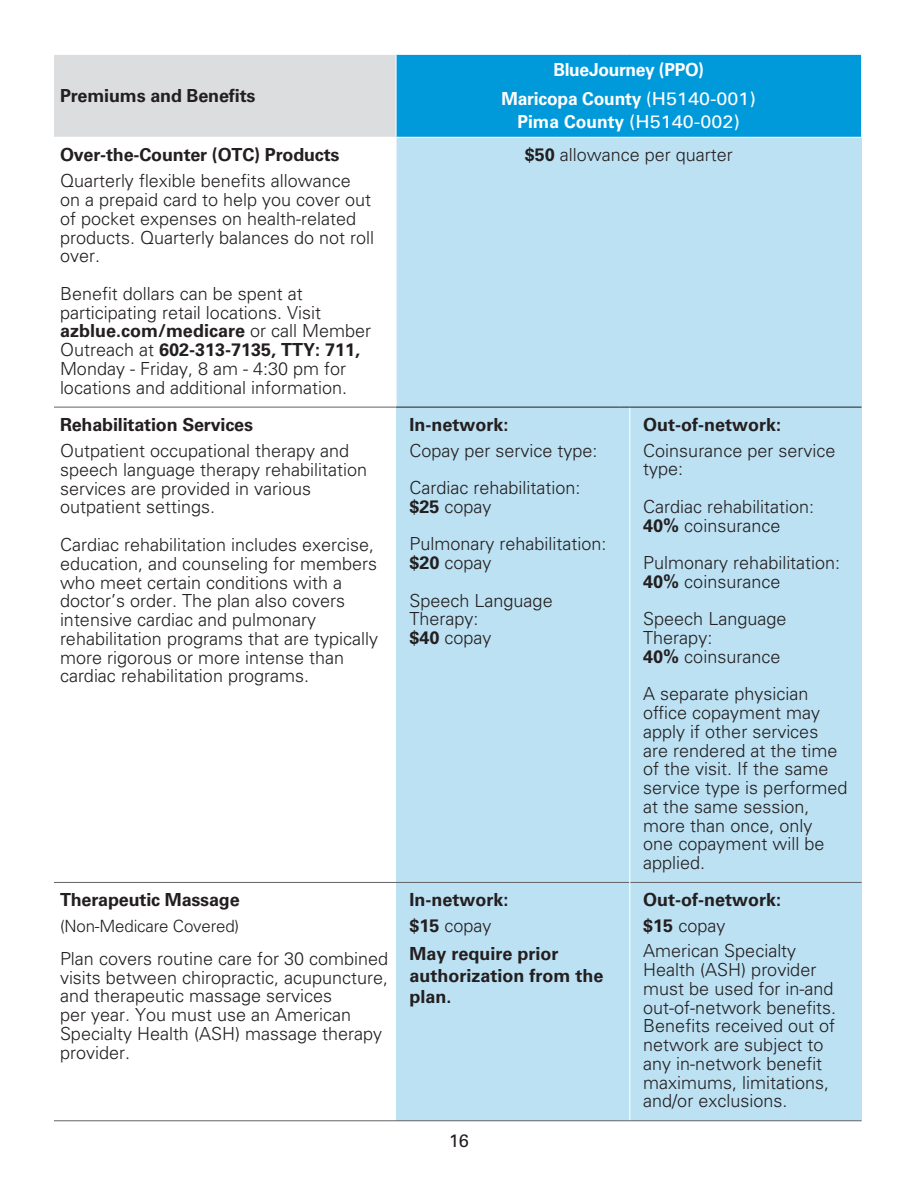
<style>
.page{position:relative;width:918px;height:1188px;background:#fff}
.page>*{position:absolute;margin:0;border:0;box-sizing:border-box;transform-origin:0 0}
.t1{font:300 18px/18.8px "Univers LT Pro 45";color:#231f20}
.t2{font:700 18px/21.6px "Univers LT Pro 65";color:#231f20}
.t3{font:700 18px/28.5px "Univers LT Pro 65";letter-spacing:-.015em;color:#fff;text-align:center}
.t4{font:18px "Univers LT Pro 55 Roman";color:#fff;scale:1.1 1}
.t5{font:18px "Univers LT Pro 55 Roman";color:#231f20}
.t6{font:300 16.8px "Univers LT Pro 45";letter-spacing:-.01em;color:#231f20}
.s1{font-family:"Univers LT Pro 65";font-weight:700}
.s2{font-family:"Univers LT Pro 55 Roman";font-weight:400}
.s3{font-family:"Univers LT Pro 45";font-weight:300}
</style>
<div class="page">
<div style="left:54px;top:54px;width:342px;height:83px;background:#dcdddf"></div>
<div style="left:396px;top:54px;width:466px;height:83px;background:#009ada"></div>
<div style="left:396px;top:137px;width:466px;height:270px;background:#bce1f3"></div>
<div style="left:396px;top:407px;width:234px;height:475px;background:#bce1f3"></div>
<div style="left:630px;top:407px;width:232px;height:475px;background:#bce1f3"></div>
<div style="left:396px;top:882px;width:234px;height:239px;background:#bce1f3"></div>
<div style="left:630px;top:882px;width:232px;height:239px;background:#bce1f3"></div>
<hr style="left:861px;top:55px;width:1px;height:82px;background:#fff">
<hr style="left:54px;top:882px;width:342px;height:1px;background:#636366">
<hr style="left:396px;top:882px;width:223px;height:1px;background:#636366">
<hr style="left:630px;top:882px;width:232px;height:1px;background:#636366">
<hr style="left:54px;top:1120px;width:342px;height:1px;background:#636366">
<hr style="left:54px;top:54px;width:342px;height:1px;background:#fff">
<hr style="left:396px;top:54px;width:223px;height:1px;background:#fff">
<hr style="left:630px;top:54px;width:232px;height:1px;background:#fff">
<hr style="left:396px;top:137px;width:223px;height:1px;background:#fff">
<hr style="left:630px;top:137px;width:232px;height:1px;background:#fff">
<hr style="left:396px;top:55px;width:1px;height:82px;background:#fff">
<hr style="left:629px;top:407px;width:1px;height:475px;background:#fff">
<hr style="left:629px;top:882px;width:1px;height:238px;background:#fff">
<hr style="left:54px;top:407px;width:342px;height:1px;background:#636366">
<hr style="left:396px;top:1120px;width:223px;height:1px;background:#636366">
<hr style="left:630px;top:1120px;width:232px;height:1px;background:#636366">
<hr style="left:396px;top:138px;width:1px;height:269px;background:#fff">
<hr style="left:396px;top:407px;width:223px;height:1px;background:#231f20">
<hr style="left:630px;top:407px;width:232px;height:1px;background:#231f20">
<p class="t2" style="left:60px;top:84px;width:197px">Premiums and Benefits</p>
<p class="t1" style="left:60px;top:141px;width:292px;line-height:26.2px"><span class="s1">Over-the-Counter (OTC) Products<br></span>Quarterly flexible benefits allowance</p>
<p class="t1" style="left:60px;top:190px;width:316px">on a prepaid card to help you cover out of pocket expenses on health-related products. Quarterly balances do not roll over.</p>
<p class="t1" style="left:60px;top:284px;width:313px">Benefit dollars can be spent at participating retail locations. Visit <span class="s1">azblue.com/medicare</span> or call Member Outreach at <span class="s1">602-313-7135, TTY: 711, </span>Monday - Friday, 8 am - 4:30 pm for locations and additional information.</p>
<p class="t1" style="left:60px;top:411px;width:291px;line-height:26.2px"><span class="s1">Rehabilitation Services<br></span>Outpatient occupational therapy and</p>
<p class="t1" style="left:60px;top:460px;width:309px">speech language therapy rehabilitation services are provided in various outpatient settings.</p>
<p class="t1" style="left:60px;top:535px;width:320px">Cardiac rehabilitation includes exercise, education, and counseling for members who meet certain conditions with a doctor’s order. The plan also covers intensive cardiac and pulmonary rehabilitation programs that are typically more rigorous or more intense than cardiac rehabilitation programs.</p>
<p class="t2" style="left:60px;top:888px;width:181px">Therapeutic Massage</p>
<p class="t6" style="left:60px;top:915px;width:181px">(Non-Medicare Covered)</p>
<p class="t1" style="left:60px;top:949px;width:330px">Plan covers routine care for 30 combined visits between chiropractic, acupuncture, and therapeutic massage services<br>per year. You must use an American Specialty Health (ASH) massage therapy provider.</p>
<p class="t3" style="left:501px;top:55px;width:256px">BlueJourney (PPO)<br>Maricopa County <span class="s2">(H5140-001)</span></p>
<p class="t4" style="left:517px;top:109px;width:204px"><span class="s1">Pima County</span> (H5140-002)</p>
<p class="t1" style="left:525px;top:145px;width:210px"><span class="s1">$50</span> allowance per quarter</p>
<p class="t1" style="left:410px;top:411px;width:190px;line-height:25.5px"><span class="s1">In-network:<br></span>Copay per service type:</p>
<p class="t1" style="left:410px;top:478px;width:173px">Cardiac rehabilitation: <span class="s1">$25</span> copay</p>
<p class="t1" style="left:410px;top:534px;width:199px">Pulmonary rehabilitation: <span class="s1">$20</span> copay</p>
<p class="t1" style="left:410px;top:590px;width:145px">Speech Language<br>Therapy:<br><span class="s1">$40</span> copay</p>
<p class="t2" style="left:410px;top:886px;width:101px;line-height:25.5px">In-network: $15 <span class="s3">copay</span></p>
<p class="t2" style="left:410px;top:942px;width:196px">May require prior authorization from the plan.</p>
<p class="t5" style="left:449px;top:1128px;width:21px">16</p>
<p class="t1" style="left:643px;top:411px;width:194px;line-height:25.5px"><span class="s1">Out-of-network:<br></span>Coinsurance per service</p>
<p class="t1" style="left:643px;top:450px;width:173px;line-height:37.5px">type:<br>Cardiac rehabilitation:</p>
<p class="t1" style="left:643px;top:506px;width:199px;line-height:37.5px"><span class="s1">40%</span> coinsurance<br>Pulmonary rehabilitation:</p>
<p class="t1" style="left:643px;top:562px;width:145px;line-height:37.5px"><span class="s1">40%</span> coinsurance<br>Speech Language</p>
<p class="t1" style="left:643px;top:628px;width:139px">Therapy:<br><span class="s1">40%</span> coinsurance</p>
<p class="t1" style="left:643px;top:684px;width:206px">A separate physician office copayment may apply if other services are rendered at the time of the visit. If the same service type is performed at the same session, more than once, only<br>one copayment will be applied.</p>
<p class="t1" style="left:643px;top:887px;width:155px;line-height:25.5px"><span class="s1">Out-of-network: $15</span> copay<br>American Specialty</p>
<p class="t1" style="left:643px;top:960px;width:194px">Health (ASH) provider must be used for in-and out-of-network benefits.<br>Benefits received out of network are subject to any in-network benefit maximums, limitations, and/or exclusions.</p>
</div>
